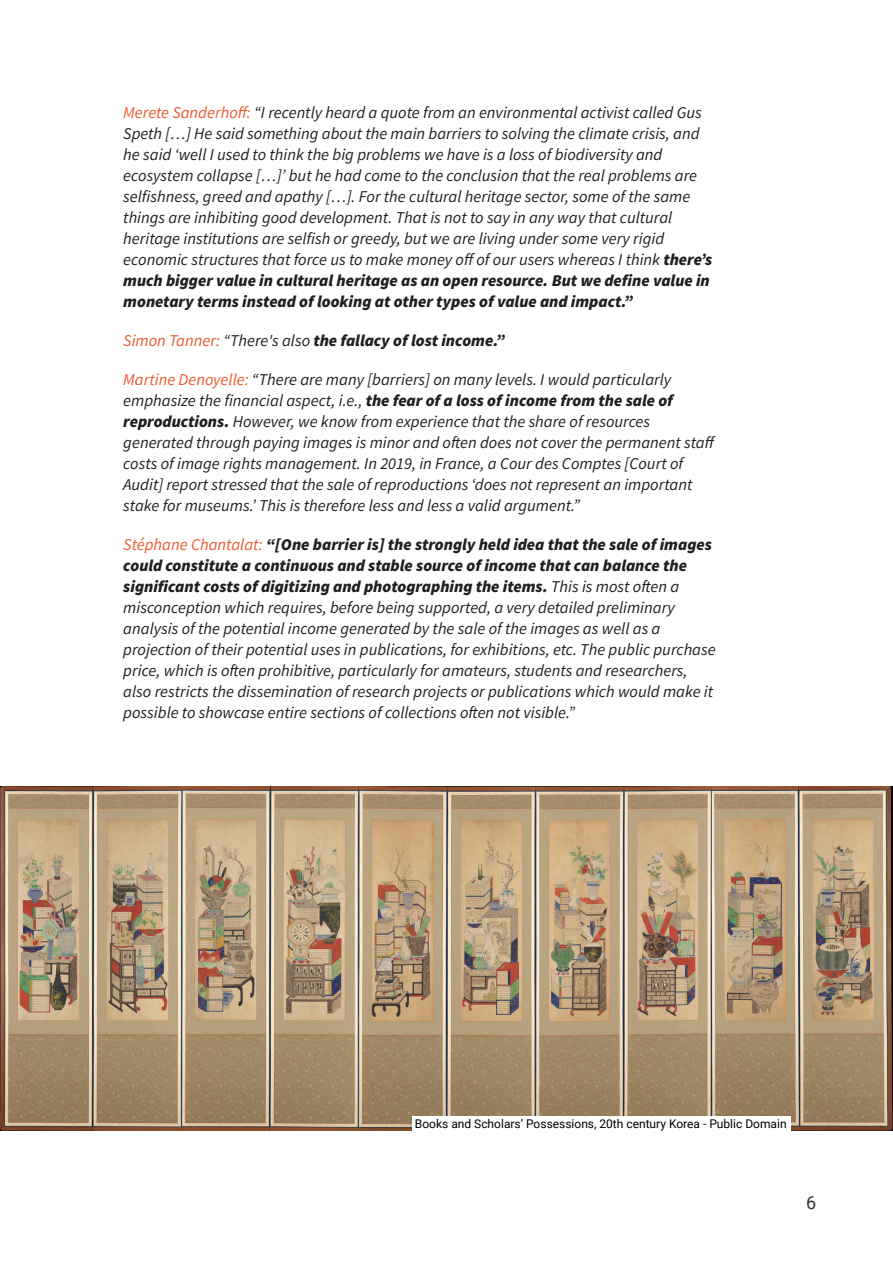
<style>
.page{position:relative;width:893px;height:1263px;background:#fff}
.page>*{position:absolute;margin:0;border:0;box-sizing:border-box;transform-origin:0 0}
.t1{font:18px "Roboto";color:#333}
.t2{font:italic 16.5px/21px "Source Sans Pro";color:#231f20}
.t3{font:italic 900 16.5px "Source Sans Pro";color:#231f20}
.t4{font:12px "Roboto";color:#000}
.s1{color:#ed592f}
.s2{font-weight:900}
.s3{font-weight:400;color:#ed592f}
.s4{font-weight:400}
</style>
<div class="page">
<img style="left:0;top:787px;width:893px;height:344px">
<div style="left:412px;top:1117px;width:379px;height:14px;background:#fff"></div>
<p class="t2" style="left:123px;top:103px;width:591px"><span class="s1">Merete Sanderhoff:</span> “I recently heard a quote from an environmental activist called Gus Speth […] He said something about the main barriers to solving the climate crisis, and he said ʻwell I used to think the big problems we have is a loss of biodiversity and ecosystem collapse […]ʼ but he had come to the conclusion that the real problems are selfishness, greed and apathy […]. For the cultural heritage sector, some of the same things are inhibiting good development. That is not to say in any way that cultural heritage institutions are selfish or greedy, but we are living under some very rigid economic structures that force us to make money offof our users whereas I think <span class="s2">thereʼs much bigger value in cultural heritage as an open resource. But we define value in monetary terms instead of looking at other types of value and impact.”</span></p>
<p class="t3" style="left:123px;top:334px;width:383px"><span class="s3">Simon Tanner:</span> <span class="s4">“There's also</span> the fallacy of lost income.”</p>
<p class="t2" style="left:123px;top:370px;width:594px"><span class="s1">Martine Denoyelle:</span> “There are many [barriers] on many levels. I would particularly emphasize the financial aspect, i.e., <span class="s2">the fear of a loss of income from the sale of reproductions.</span> However, we know from experience that the share of resources generated through paying images is minor and often does not cover the permanent staff costs of image rights management. In 2019, in France, a Cour des Comptes [Court of Audit] report stressed that the sale of reproductions ʻdoes not represent an important stake for museums.ʼ This is therefore less and less a valid argument.”</p>
<p class="t2" style="left:123px;top:535px;width:594px"><span class="s1">Stéphane Chantalat:</span> <span class="s2">“[One barrier is] the strongly held idea that the sale of images could constitute a continuous and stable source of income that can balance the significant costs of digitizing and photographing the items.</span> This is most often a misconception which requires, before being supported, a very detailed preliminary analysis of the potential income generated by the sale of the images as well as a projection of their potential uses in publications, for exhibitions, etc. The public purchase price, which is often prohibitive, particularly for amateurs, students and researchers, also restricts the dissemination of research projects or publications which would make it possible to showcase entire sections of collections often not visible.”</p>
<p class="t4" style="left:415px;top:1119px;width:373px">Books and Scholars’ Possessions, 20th century Korea - Public Domain</p>
<p class="t1" style="left:806px;top:1195px;width:12px">6</p>
</div>
